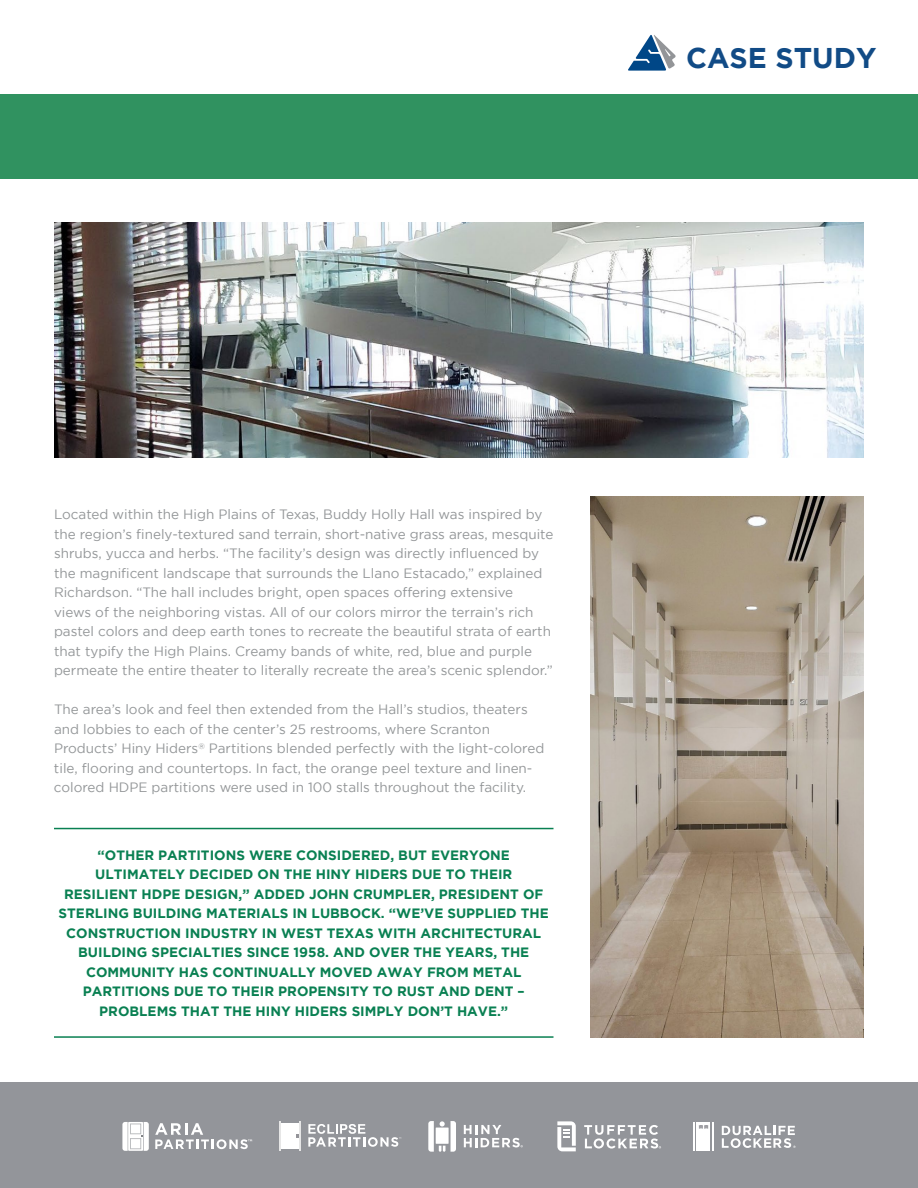
<style>
.page{position:relative;width:918px;height:1188px;background:#fff}
.page>*{position:absolute;margin:0;border:0;box-sizing:border-box;transform-origin:0 0}
.t1{font:700 28.5px "Gotham";color:#114b86}
.t2{font:13.5px/19.5px "Gotham";color:#939698}
.t3{font:700 13.5px/19.5px "Gotham";color:#098052;text-align:center}
</style>
<div class="page">
<img style="left:590px;top:496px;width:274px;height:542px">
<div style="left:0;top:94px;width:883px;height:85px;background:#309260"></div>
<div style="left:0;top:1082px;width:918px;height:106px;background:#93959a"></div>
<img style="left:54px;top:223px;width:810px;height:235px">
<svg style="left:628px;top:35px;width:48px;height:36px"></svg>
<div style="left:281px;top:1123px;width:18px;height:25px;background:#fff"></div>
<svg style="left:296px;top:1134px;width:3px;height:4px"></svg>
<hr style="left:299px;top:1122px;width:2px;height:29px;background:#e6e6e6">
<svg style="left:280px;top:1122px;width:1px;height:29px"></svg>
<svg style="left:308px;top:1124px;width:93px;height:23px"></svg>
<svg style="left:428px;top:1121px;width:28px;height:31px"></svg>
<svg style="left:464px;top:1125px;width:59px;height:22px"></svg>
<svg style="left:557px;top:1121px;width:19px;height:30px"></svg>
<svg style="left:584px;top:1125px;width:77px;height:24px"></svg>
<div style="left:697px;top:1122px;width:13px;height:29px;background:#fff"></div>
<hr style="left:712px;top:1122px;width:2px;height:29px;background:#fff">
<hr style="left:693px;top:1122px;width:2px;height:29px;background:#fff">
<svg style="left:699px;top:1125px;width:10px;height:4px"></svg>
<svg style="left:722px;top:1126px;width:74px;height:22px"></svg>
<svg style="left:155px;top:1123px;width:97px;height:26px"></svg>
<svg style="left:122px;top:1122px;width:27px;height:29px"></svg>
<div style="left:827px;top:94px;width:91px;height:85px;background:#309260"></div>
<hr style="left:54px;top:828px;width:500px;height:1px;background:#098052">
<hr style="left:54px;top:1036px;width:500px;height:2px;background:#098052">
<h1 class="t1" style="left:686px;top:42px;width:192px">CASE STUDY</h1>
<p class="t2" style="left:54px;top:504px;width:501px">Located within the High Plains of Texas, Buddy Holly Hall was inspired by the region’s finely-textured sand terrain, short-native grass areas, mesquite shrubs, yucca and herbs. “The facility’s design was directly influenced by the magnificent landscape that surrounds the Llano Estacado,” explained Richardson. “The hall includes bright, open spaces offering extensive views of the neighboring vistas. All of our colors mirror the terrain’s rich pastel colors and deep earth tones to recreate the beautiful strata of earth that typify the High Plains. Creamy bands of white, red, blue and purple permeate the entire theater to literally recreate the area’s scenic splendor.”</p>
<p class="t2" style="left:54px;top:699px;width:492px">The area’s look and feel then extended from the Hall’s studios, theaters and lobbies to each of the center’s 25 restrooms, where Scranton Products’ Hiny Hiders<sup>®</sup> Partitions blended perfectly with the light-colored tile, flooring and countertops. In fact, the orange peel texture and linen&shy;colored HDPE partitions were used in 100 stalls throughout the facility.</p>
<p class="t3" style="left:59px;top:845px;width:492px">“OTHER PARTITIONS WERE CONSIDERED, BUT EVERYONE ULTIMATELY DECIDED ON THE HINY HIDERS DUE TO THEIR RESILIENT HDPE DESIGN,” ADDED JOHN CRUMPLER, PRESIDENT OF STERLING BUILDING MATERIALS IN LUBBOCK. “WE’VE SUPPLIED THE CONSTRUCTION INDUSTRY IN WEST TEXAS WITH ARCHITECTURAL BUILDING SPECIALTIES SINCE 1958. AND OVER THE YEARS, THE COMMUNITY HAS CONTINUALLY MOVED AWAY FROM METAL PARTITIONS DUE TO THEIR PROPENSITY TO RUST AND DENT – PROBLEMS THAT THE HINY HIDERS SIMPLY DON’T HAVE.”</p>
</div>
